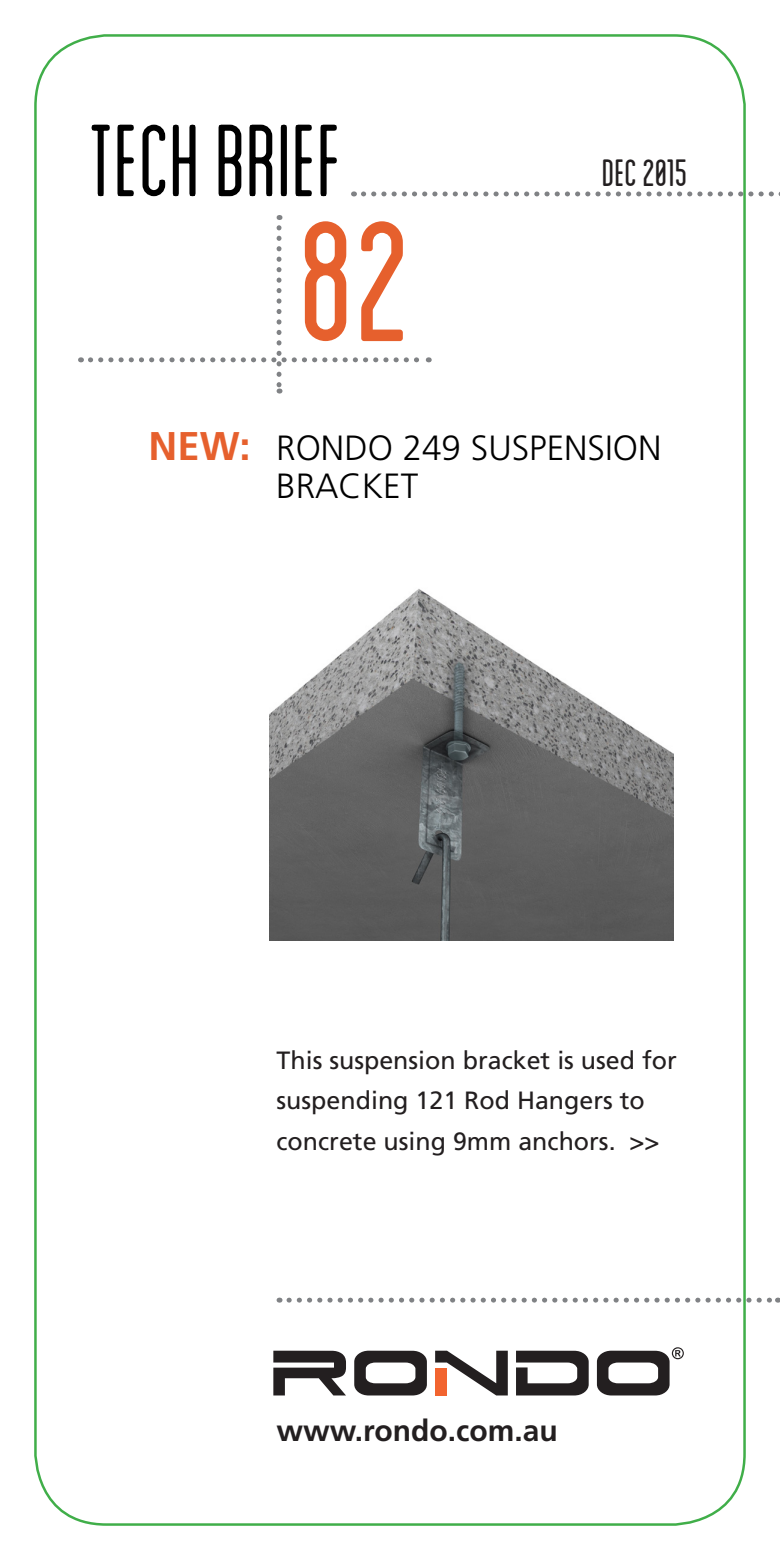
<style>
.page{position:relative;width:780px;height:1560px;background:#fff}
.page>*{position:absolute;margin:0;border:0;box-sizing:border-box;transform-origin:0 0}
.t1{font:condensed 180px "Blanch";color:#e6602d}
.t2{font:condensed 40px "Blanch";color:#231f20}
.t3{font:300 35px/37.5px "Frutiger LT Std";color:#000}
.t4{font:700 30px "Frutiger LT Std";color:#231f20}
.t5{font:25px/40px "Frutiger LT Std";color:#231f20}
.s1{font-weight:700;font-size:40px;color:#e6602d}
</style>
<div class="page">
<svg style="left:289px;top:1297px;width:489px;height:5px"></svg>
<svg style="left:91px;top:124px;width:105px;height:73px"></svg>
<svg style="left:218px;top:124px;width:119px;height:73px"></svg>
<svg style="left:90px;top:228px;width:339px;height:165px"></svg>
<svg style="left:363px;top:191px;width:417px;height:5px"></svg>
<svg style="left:273px;top:1350px;width:73px;height:45px"></svg>
<svg style="left:354px;top:1350px;width:73px;height:45px"></svg>
<svg style="left:435px;top:1350px;width:72px;height:45px"></svg>
<svg style="left:516px;top:1350px;width:72px;height:45px"></svg>
<div style="left:435px;top:1367px;width:11px;height:28px;background:#f2642f"></div>
<svg style="left:597px;top:1347px;width:86px;height:48px"></svg>
<img style="left:269px;top:589px;width:404px;height:351px">
<h1 class="t1" style="left:299px;top:184px;width:114px">82</h1>
<h2 class="t2" style="left:602px;top:151px;width:87px">DEC 2015</h2>
<h3 class="t3" style="left:276px;top:429px;width:387px;text-indent:-127px"><span class="s1">NEW:</span> RONDO 249 SUSPENSION<br>BRACKET</h3>
<p class="t5" style="left:276px;top:1040px;width:402px">This suspension bracket is used for suspending 121 Rod Hangers to concrete using 9mm anchors. &gt;&gt;</p>
<p class="t4" style="left:276px;top:1412px;width:283px">www.rondo.com.au</p>
</div>
